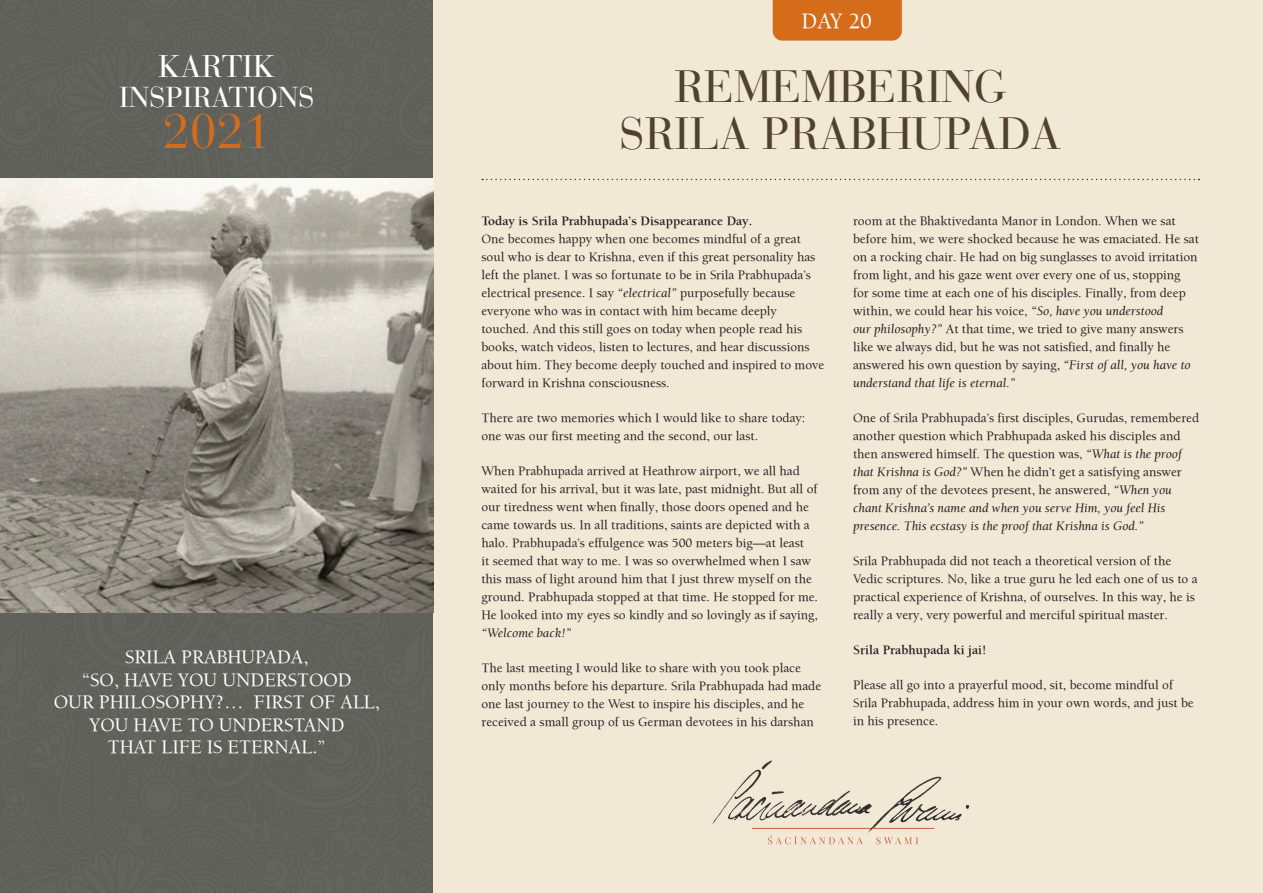
<style>
.page{position:relative;width:1263px;height:893px;background:#fff}
.page>*{position:absolute;margin:0;border:0;box-sizing:border-box;transform-origin:0 0}
.t1{font:48.45px "Bauer Bodoni";color:#d56c1a}
.t2{font:45px/46.5px "Bauer Bodoni";color:#51432b;text-align:center}
.t3{font:31.2px "Bauer Bodoni";color:#fff}
.t4{font:28.65px "Bauer Bodoni";color:#fff}
.t5{font:22.5px "Balaram";color:#fff}
.t6{font:19.5px/22.5px "Balaram";color:#fff;text-align:center}
.t7{font:13.2px/18px "Balaram";color:#231f20}
.t8{font:700 13.2px "Balaram";color:#231f20}
.t9{font:italic 13.2px "Balaram";color:#231f20}
.s1{font-style:italic}
</style>
<div class="page">
<div style="left:0;top:0;width:434px;height:893px;background:#61615b"></div>
<div style="left:434px;top:0;width:829px;height:893px;background:#f2e8d6"></div>
<svg style="left:768px;top:835px;width:150px;height:9px"></svg>
<img style="left:712px;top:760px;width:258px;height:73px">
<svg style="left:482px;top:179px;width:717px;height:1px"></svg>
<div style="left:773px;top:0;width:129px;height:41px;background:#d56c1a"></div>
<img style="left:0;top:179px;width:434px;height:433px">
<h3 class="t3" style="left:158px;top:48px;width:119px">KARTIK</h3>
<h3 class="t4" style="left:119px;top:80px;width:197px">INSPIRATIONS</h3>
<h1 class="t1" style="left:163px;top:103px;width:109px">2021</h1>
<h3 class="t6" style="left:54px;top:645px;width:327px">SRILA PRABHUPADA,<br>“SO, HAVE YOU UNDERSTOOD<br>OUR PHILOSOPHY?… FIRST OF ALL,<br>YOU HAVE TO UNDERSTAND<br>THAT LIFE IS ETERNAL.”</h3>
<h3 class="t5" style="left:801px;top:7px;width:72px">DAY 20</h3>
<h2 class="t2" style="left:619px;top:64px;width:443px">REMEMBERING<br>SRILA PRABHUPADA</h2>
<p class="t8" style="left:481px;top:212px;width:272px">Today is Srila Prabhupada’s Disappearance Day.</p>
<p class="t7" style="left:481px;top:229px;width:344px">One becomes happy when one becomes mindful of a great soul who is dear to Krishna, even if this great personality has left the planet. I was so fortunate to be in Srila Prabhupada’s electrical presence. I say <span class="s1">“electrical”</span> purposefully because everyone who was in contact with him became deeply touched. And this still goes on today when people read his books, watch videos, listen to lectures, and hear discussions about him. They become deeply touched and inspired to move forward in Krishna consciousness.</p>
<p class="t7" style="left:481px;top:408px;width:325px">There are two memories which I would like to share today: one was our first meeting and the second, our last.</p>
<p class="t7" style="left:481px;top:461px;width:338px">When Prabhupada arrived at Heathrow airport, we all had waited for his arrival, but it was late, past midnight. But all of our tiredness went when finally, those doors opened and he came towards us. In all traditions, saints are depicted with a halo. Prabhupada’s effulgence was 500 meters big—at least<br>it seemed that way to me. I was so overwhelmed when I saw this mass of light around him that I just threw myself on the ground. Prabhupada stopped at that time. He stopped for me.<br>He looked into my eyes so kindly and so lovingly as if saying,</p>
<p class="t9" style="left:481px;top:625px;width:92px">“Welcome back!”</p>
<p class="t7" style="left:481px;top:658px;width:341px">The last meeting I would like to share with you took place only months before his departure. Srila Prabhupada had made one last journey to the West to inspire his disciples, and he received a small group of us German devotees in his darshan</p>
<p class="t7" style="left:853px;top:211px;width:347px">room at the Bhaktivedanta Manor in London. When we sat before him, we were shocked because he was emaciated. He sat on a rocking chair. He had on big sunglasses to avoid irritation from light, and his gaze went over every one of us, stopping for some time at each one of his disciples. Finally, from deep within, we could hear his voice, <span class="s1">“So, have you understood<br>our philosophy?”</span> At that time, we tried to give many answers like we always did, but he was not satisfied, and finally he answered his own question by saying, <span class="s1">“First of all, you have to understand that life is eternal.”</span></p>
<p class="t7" style="left:853px;top:408px;width:348px">One of Srila Prabhupada’s first disciples, Gurudas, remembered another question which Prabhupada asked his disciples and then answered himself. The question was, <span class="s1">“What is the proof that Krishna is God?”</span> When he didn’t get a satisfying answer from any of the devotees present, he answered, <span class="s1">“When you chant Krishna’s name and when you serve Him, you feel His presence. This ecstasy is the proof that Krishna is God.”</span></p>
<p class="t7" style="left:853px;top:551px;width:346px">Srila Prabhupada did not teach a theoretical version of the Vedic scriptures. No, like a true guru he led each one of us to a practical experience of Krishna, of ourselves. In this way, he is really a very, very powerful and merciful spiritual master.</p>
<p class="t8" style="left:853px;top:642px;width:135px">Srila Prabhupada ki jai!</p>
<p class="t7" style="left:853px;top:675px;width:342px">Please all go into a prayerful mood, sit, become mindful of<br>Srila Prabhupada, address him in your own words, and just be in his presence.</p>
</div>
